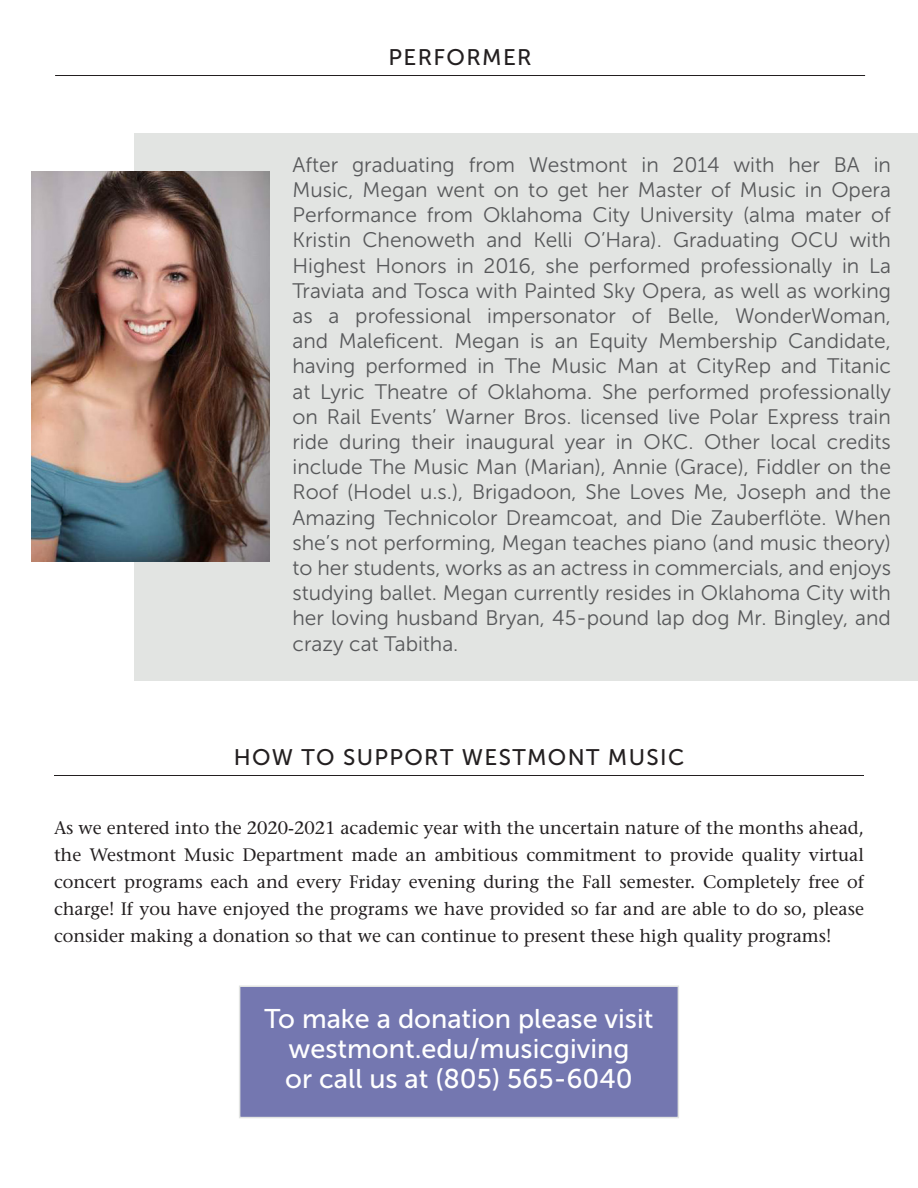
<style>
.page{position:relative;width:918px;height:1188px;background:#fff}
.page>*{position:absolute;margin:0;border:0;box-sizing:border-box;transform-origin:0 0}
.t1{font:27px/30px "Museo Sans 500";color:#fff;text-align:center}
.t2{font:22.5px "Museo Sans 500";letter-spacing:.06em;color:#231f20}
.t3{font:21px/25.2px "Museo Sans 300";color:#57585a;text-align:justify}
.t4{font:500 18px/27px "Stone Serif Std";color:#231f20;text-align:justify}
</style>
<div class="page">
<hr style="left:55px;top:75px;width:810px;height:1px;background:#231f20">
<div style="left:134px;top:134px;width:784px;height:547px;background:#e2e4e2"></div>
<img style="left:32px;top:171px;width:238px;height:391px">
<hr style="left:54px;top:775px;width:810px;height:1px;background:#231f20">
<div style="left:240px;top:986px;width:438px;height:132px;background:#7477b0"></div>
<div style="left:239px;top:986px;width:440px;height:132px;border:2px solid #e2e4e2"></div>
<p class="t2" style="left:389px;top:45px;width:145px">PERFORMER</p>
<p class="t3" style="left:292px;top:152px;width:600px">After graduating from Westmont in 2014 with her BA in Music, Megan went on to get her Master of Music in Opera Performance from Oklahoma City University (alma mater of Kristin Chenoweth and Kelli O’Hara). Graduating OCU with Highest Honors in 2016, she performed professionally in La Traviata and Tosca with Painted Sky Opera, as well as working as a professional impersonator of Belle, WonderWoman, and Maleficent. Megan is an Equity Membership Candidate, having performed in The Music Man at CityRep and Titanic at Lyric Theatre of Oklahoma. She performed professionally on Rail Events’ Warner Bros. licensed live Polar Express train ride during their inaugural year in OKC. Other local credits include The Music Man (Marian), Annie (Grace), Fiddler on the Roof (Hodel u.s.), Brigadoon, She Loves Me, Joseph and the Amazing Technicolor Dreamcoat, and Die Zauberflöte. When she’s not performing, Megan teaches piano (and music theory) to her students, works as an actress in commercials, and enjoys studying ballet. Megan currently resides in Oklahoma City with her loving husband Bryan, 45-pound lap dog Mr. Bingley, and crazy cat Tabitha.</p>
<p class="t2" style="left:234px;top:745px;width:452px">HOW TO SUPPORT WESTMONT MUSIC</p>
<p class="t4" style="left:54px;top:814px;width:812px">As we entered into the 2020-2021 academic year with the uncertain nature of the months ahead, the Westmont Music Department made an ambitious commitment to provide quality virtual concert programs each and every Friday evening during the Fall semester. Completely free of charge! If you have enjoyed the programs we have provided so far and are able to do so, please consider making a donation so that we can continue to present these high quality programs!</p>
<p class="t1" style="left:265px;top:1003px;width:390px">To make a donation please visit westmont.edu/musicgiving<br>or call us at (805) 565-6040</p>
</div>
